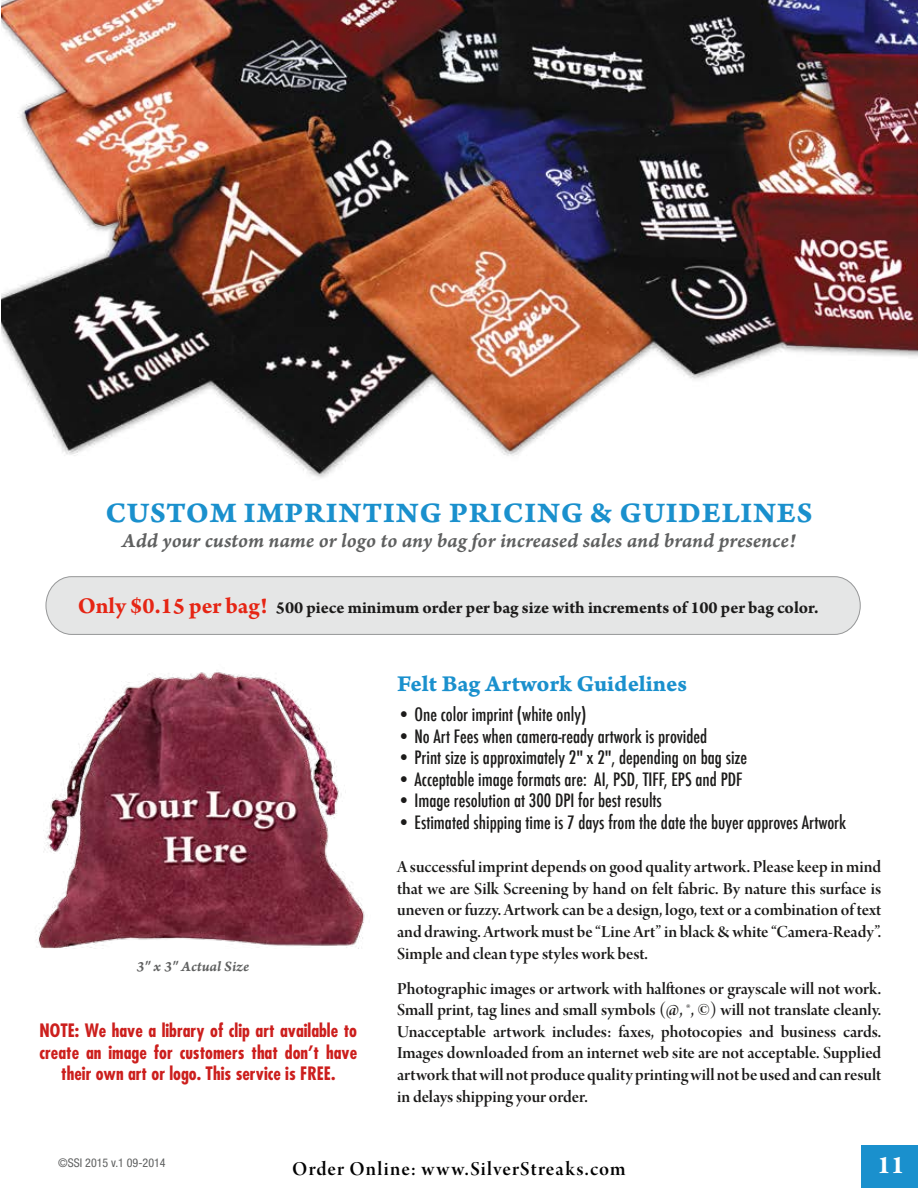
<style>
.page{position:relative;width:918px;height:1188px;background:#fff}
.page>*{position:absolute;margin:0;border:0;box-sizing:border-box;transform-origin:0 0}
.t1{font:30px "Arno Pro Bold Caption";letter-spacing:.025em;color:#1a90cd}
.t2{font:700 27px "Arno Pro";color:#fff}
.t3{font:24px "Arno Pro Bold Caption";color:#1a90cd}
.t4{font:21px "Arno Pro Smbd Italic Caption";letter-spacing:-.005em;color:#5f6060}
.t5{font:21px "Arno Pro Smbd Display";letter-spacing:.055em;color:#030303}
.t6{font:18px/21.6px "Arno Pro Smbd Display";letter-spacing:-.005em;color:#1c1b1a;text-align:justify}
.t7{font:500 condensed 18px "Futura";color:#1c1b1a}
.t8{font:700 condensed 18px/21.6px "Futura";color:#cc1f1d;text-align:center}
.t9{font:700 18px "Arno Pro";color:#1c1b1a}
.t10{font:15px "Arno Pro Smbd Italic Caption";color:#5f6060}
.t11{font:condensed 12px "Helvetica Neue";color:#5f6060}
.s1{font-size:24px;color:#e62514}
</style>
<div class="page">
<img style="left:2px;top:0;width:916px;height:1188px">
<h1 class="t1" style="left:105px;top:495px;width:709px">CUSTOM IMPRINTING PRICING &amp; GUIDELINES</h1>
<p class="t4" style="left:122px;top:527px;width:676px">Add your custom name or logo to any bag for increased sales and brand presence!</p>
<p class="t9" style="left:78px;top:598px;width:742px"><span class="s1">Only $0.15 per bag!</span> 500 piece minimum order per bag size with increments of 100 per bag color.</p>
<p class="t10" style="left:137px;top:957px;width:114px">3" x 3" Actual Size</p>
<p class="t8" style="left:40px;top:1019px;width:319px">NOTE: We have a library of clip art available to create an image for customers that don’t have their own art or logo. This service is FREE.</p>
<h3 class="t3" style="left:397px;top:669px;width:291px">Felt Bag Artwork Guidelines</h3>
<p class="t7" style="left:397px;top:703px;width:191px">• One color imprint (white only)</p>
<p class="t7" style="left:397px;top:724px;width:312px">• No Art Fees when camera-ready artwork is provided</p>
<p class="t7" style="left:397px;top:746px;width:352px">• Print size is approximately 2" x 2", depending on bag size</p>
<p class="t7" style="left:397px;top:768px;width:347px">• Acceptable image formats are: AI, PSD, TIFF, EPS and PDF</p>
<p class="t7" style="left:397px;top:789px;width:266px">• Image resolution at 300 DPI for best results</p>
<p class="t7" style="left:397px;top:811px;width:451px">• Estimated shipping time is 7 days from the date the buyer approves Artwork</p>
<p class="t6" style="left:397px;top:857px;width:486px">A successful imprint depends on good quality artwork. Please keep in mind that we are Silk Screening by hand on felt fabric. By nature this surface is uneven or fuzzy. Artwork can be a design, logo, text or a combination of text and drawing. Artwork must be “Line Art” in black &amp; white “Camera-Ready”.<br>Simple and clean type styles work best.</p>
<p class="t6" style="left:397px;top:979px;width:486px">Photographic images or artwork with halftones or grayscale will not work.<br>Small print, tag lines and small symbols (@, ®, ©) will not translate cleanly.<br>Unacceptable artwork includes: faxes, photocopies and business cards.<br>Images downloaded from an internet web site are not acceptable. Supplied artwork that will not produce quality printing will not be used and can result in delays shipping your order.</p>
<p class="t11" style="left:58px;top:1156px;width:109px">©SSI 2015 v.1 09-2014</p>
<h2 class="t2" style="left:877px;top:1150px;width:29px">11</h2>
<p class="t5" style="left:292px;top:1157px;width:335px">Order Online: www.SilverStreaks.com</p>
</div>
